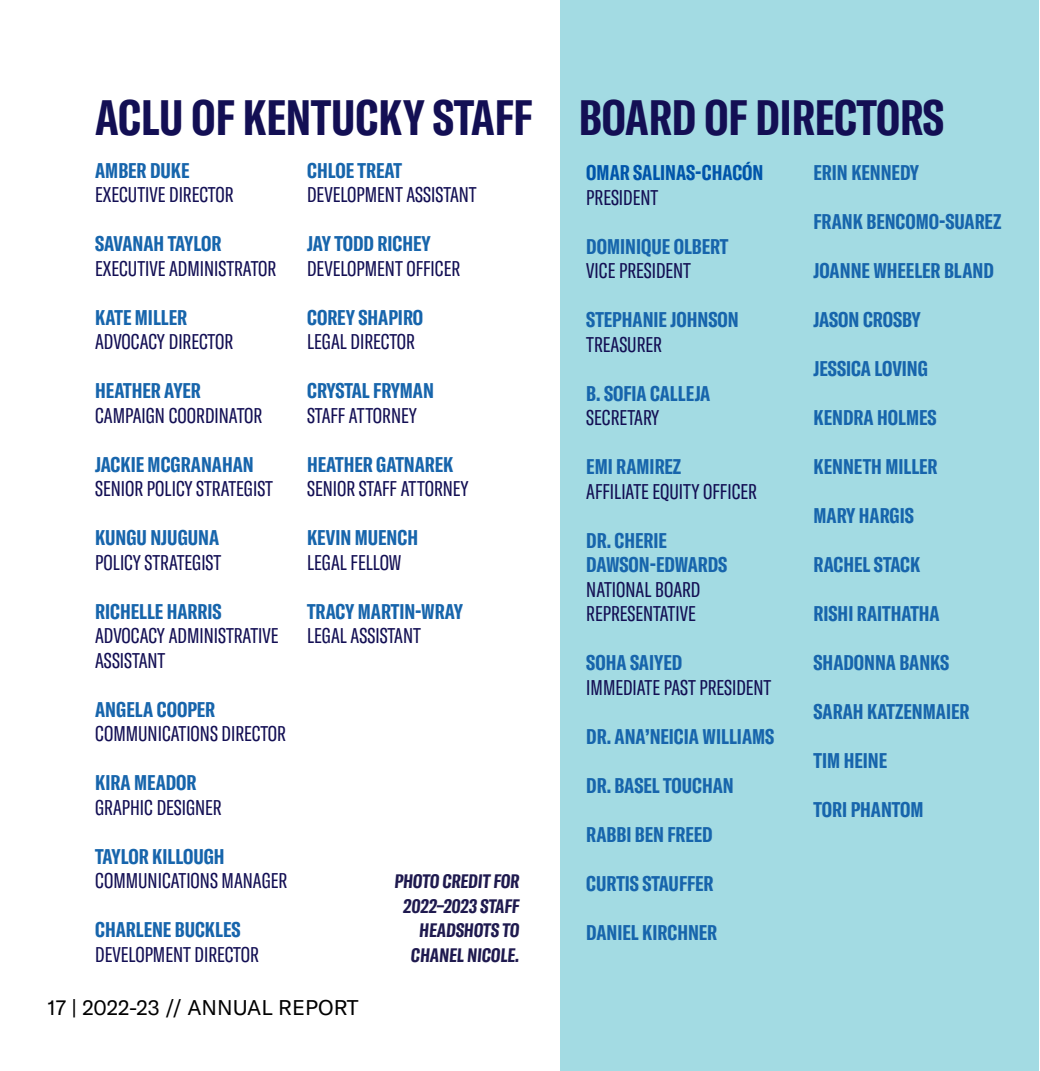
<style>
.page{position:relative;width:1040px;height:1071px;background:#fff}
.page>*{position:absolute;margin:0;border:0;box-sizing:border-box;transform-origin:0 0}
.t1{font:700 extra-condensed 49px "GT America";color:#130f54}
.t2{font:700 extra-condensed 21px/24.5px "GT America";color:#1765ac}
.t3{font:extra-condensed 21px/24.5px "GT America";color:#130f54}
.t4{font:21px "GT America";color:#000}
.t5{font:700 extra-condensed 21px "GT America";color:#05a}
.t6{font:700 extra-condensed 19.25px/24.5px "GT America";color:#1f1a4f;text-align:right}
</style>
<div class="page">
<div style="left:560px;top:0;width:479px;height:1071px;background:#a3dbe3"></div>
<h1 class="t1" style="left:95px;top:88px;width:438px">ACLU OF KENTUCKY STAFF</h1>
<p class="t2" style="left:95px;top:158px;width:96px">AMBER DUKE</p>
<p class="t3" style="left:95px;top:183px;width:140px">EXECUTIVE DIRECTOR</p>
<p class="t2" style="left:95px;top:232px;width:128px">SAVANAH TAYLOR</p>
<p class="t3" style="left:95px;top:256px;width:183px">EXECUTIVE ADMINISTRATOR</p>
<p class="t2" style="left:95px;top:305px;width:93px">KATE MILLER</p>
<p class="t3" style="left:95px;top:330px;width:139px">ADVOCACY DIRECTOR</p>
<p class="t2" style="left:95px;top:379px;width:107px">HEATHER AYER</p>
<p class="t3" style="left:95px;top:403px;width:169px">CAMPAIGN COORDINATOR</p>
<p class="t2" style="left:95px;top:452px;width:160px">JACKIE MCGRANAHAN</p>
<p class="t3" style="left:95px;top:477px;width:179px">SENIOR POLICY STRATEGIST</p>
<p class="t2" style="left:95px;top:526px;width:126px">KUNGU NJUGUNA</p>
<p class="t3" style="left:95px;top:550px;width:128px">POLICY STRATEGIST</p>
<p class="t2" style="left:95px;top:599px;width:128px">RICHELLE HARRIS</p>
<p class="t3" style="left:95px;top:624px;width:185px">ADVOCACY ADMINISTRATIVE<br>ASSISTANT</p>
<p class="t2" style="left:95px;top:697px;width:121px">ANGELA COOPER</p>
<p class="t3" style="left:95px;top:722px;width:192px">COMMUNICATIONS DIRECTOR</p>
<p class="t2" style="left:95px;top:771px;width:103px">KIRA MEADOR</p>
<p class="t3" style="left:95px;top:795px;width:128px">GRAPHIC DESIGNER</p>
<p class="t2" style="left:95px;top:844px;width:131px">TAYLOR KILLOUGH</p>
<p class="t3" style="left:95px;top:869px;width:194px">COMMUNICATIONS MANAGER</p>
<p class="t2" style="left:95px;top:918px;width:147px">CHARLENE BUCKLES</p>
<p class="t3" style="left:95px;top:942px;width:165px">DEVELOPMENT DIRECTOR</p>
<p class="t2" style="left:307px;top:158px;width:96px">CHLOE TREAT</p>
<p class="t3" style="left:307px;top:183px;width:171px">DEVELOPMENT ASSISTANT</p>
<p class="t2" style="left:307px;top:232px;width:125px">JAY TODD RICHEY</p>
<p class="t3" style="left:307px;top:256px;width:155px">DEVELOPMENT OFFICER</p>
<p class="t2" style="left:307px;top:305px;width:118px">COREY SHAPIRO</p>
<p class="t3" style="left:307px;top:330px;width:109px">LEGAL DIRECTOR</p>
<p class="t2" style="left:307px;top:379px;width:128px">CRYSTAL FRYMAN</p>
<p class="t3" style="left:307px;top:403px;width:111px">STAFF ATTORNEY</p>
<p class="t2" style="left:307px;top:452px;width:148px">HEATHER GATNAREK</p>
<p class="t3" style="left:307px;top:477px;width:163px">SENIOR STAFF ATTORNEY</p>
<p class="t2" style="left:307px;top:526px;width:112px">KEVIN MUENCH</p>
<p class="t3" style="left:307px;top:550px;width:96px">LEGAL FELLOW</p>
<p class="t2" style="left:307px;top:599px;width:158px">TRACY MARTIN-WRAY</p>
<p class="t3" style="left:307px;top:624px;width:115px">LEGAL ASSISTANT</p>
<p class="t6" style="left:394px;top:869px;width:128px">PHOTO CREDIT FOR<br>2022–2023 STAFF<br>HEADSHOTS TO<br>CHANEL NICOLE.</p>
<p class="t4" style="left:47px;top:996px;width:313px">17 | 2022-23 // ANNUAL REPORT</p>
<h1 class="t1" style="left:578px;top:88px;width:367px">BOARD OF DIRECTORS</h1>
<p class="t5" style="left:586px;top:160px;width:179px">OMAR SALINAS-CHACÓN</p>
<p class="t3" style="left:586px;top:185px;width:73px">PRESIDENT</p>
<p class="t2" style="left:586px;top:234px;width:144px">DOMINIQUE OLBERT</p>
<p class="t3" style="left:586px;top:259px;width:106px">VICE PRESIDENT</p>
<p class="t2" style="left:586px;top:308px;width:154px">STEPHANIE JOHNSON</p>
<p class="t3" style="left:586px;top:332px;width:77px">TREASURER</p>
<p class="t2" style="left:586px;top:381px;width:126px">B. SOFIA CALLEJA</p>
<p class="t3" style="left:586px;top:406px;width:75px">SECRETARY</p>
<p class="t2" style="left:586px;top:455px;width:96px">EMI RAMIREZ</p>
<p class="t3" style="left:586px;top:479px;width:172px">AFFILIATE EQUITY OFFICER</p>
<p class="t2" style="left:586px;top:528px;width:142px">DR. CHERIE<br>DAWSON-EDWARDS</p>
<p class="t3" style="left:586px;top:577px;width:116px">NATIONAL BOARD<br>REPRESENTATIVE</p>
<p class="t2" style="left:586px;top:651px;width:97px">SOHA SAIYED</p>
<p class="t3" style="left:586px;top:675px;width:187px">IMMEDIATE PAST PRESIDENT</p>
<p class="t2" style="left:586px;top:724px;width:189px">DR. ANA’NEICIA WILLIAMS</p>
<p class="t2" style="left:586px;top:773px;width:149px">DR. BASEL TOUCHAN</p>
<p class="t2" style="left:586px;top:822px;width:128px">RABBI BEN FREED</p>
<p class="t2" style="left:586px;top:871px;width:129px">CURTIS STAUFFER</p>
<p class="t2" style="left:586px;top:920px;width:132px">DANIEL KIRCHNER</p>
<p class="t2" style="left:813px;top:161px;width:107px">ERIN KENNEDY</p>
<p class="t2" style="left:813px;top:210px;width:189px">FRANK BENCOMO-SUAREZ</p>
<p class="t2" style="left:813px;top:259px;width:182px">JOANNE WHEELER BLAND</p>
<p class="t2" style="left:813px;top:308px;width:109px">JASON CROSBY</p>
<p class="t2" style="left:813px;top:357px;width:116px">JESSICA LOVING</p>
<p class="t2" style="left:813px;top:406px;width:124px">KENDRA HOLMES</p>
<p class="t2" style="left:813px;top:455px;width:125px">KENNETH MILLER</p>
<p class="t2" style="left:813px;top:504px;width:102px">MARY HARGIS</p>
<p class="t2" style="left:813px;top:553px;width:108px">RACHEL STACK</p>
<p class="t2" style="left:813px;top:602px;width:128px">RISHI RAITHATHA</p>
<p class="t2" style="left:813px;top:651px;width:137px">SHADONNA BANKS</p>
<p class="t2" style="left:813px;top:700px;width:157px">SARAH KATZENMAIER</p>
<p class="t2" style="left:813px;top:749px;width:75px">TIM HEINE</p>
<p class="t2" style="left:813px;top:797px;width:111px">TORI PHANTOM</p>
</div>
